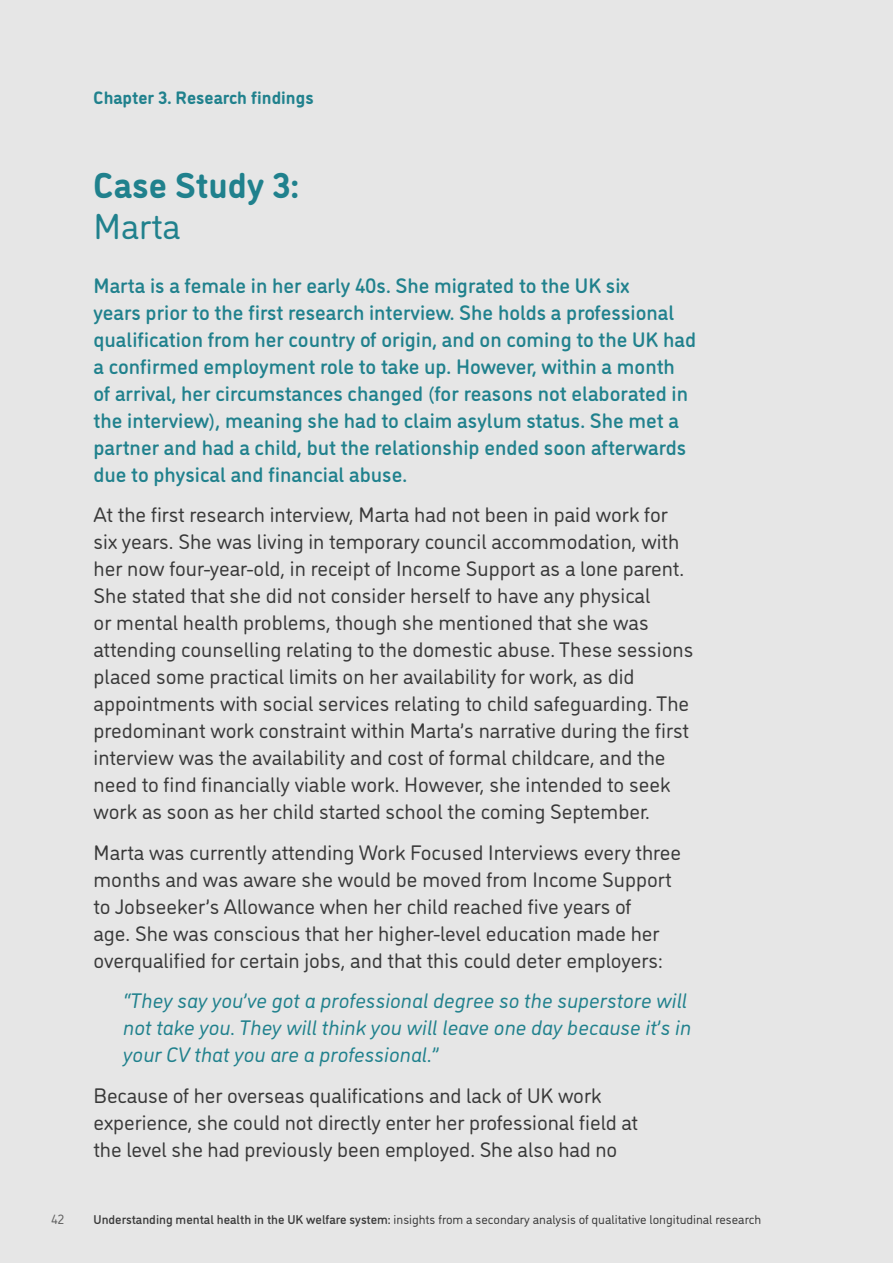
<style>
.page{position:relative;width:893px;height:1263px;background:#e6e6e6}
.page>*{position:absolute;margin:0;border:0;box-sizing:border-box;transform-origin:0 0}
.Subheading_2_-_space_after{font:700 36px "DI Nosaur";color:#20818d}
.Subheading_3_-_space_after{font:36px "DI Nosaur";color:#20818d}
.t1{font:21px/27px "DI Nosaur";color:#393939}
.Case_study_-_intro{font:500 21px/27px "DI Nosaur";color:#20818d}
.t2{font:italic 21px/27px "DI Nosaur";color:#20818d}
.t3{font:700 18px "DI Nosaur";color:#20818d}
.t4{font:13.5px "DI Nosaur";color:#616161}
.t5{font:12.75px "DI Nosaur";color:#393939}
.s1{font-weight:500}
</style>
<div class="page">
<p class="t3" style="left:94px;top:84px;width:222px">Chapter 3. Research findings</p>
<p class="Subheading_2_-_space_after" style="left:94px;top:158px;width:207px">Case Study 3:</p>
<p class="Subheading_3_-_space_after" style="left:94px;top:200px;width:89px">Marta</p>
<p class="Case_study_-_intro" style="left:94px;top:270px;width:604px">Marta is a female in her early 40s. She migrated to the UK six<br>years prior to the first research interview. She holds a professional qualification from her country of origin, and on coming to the UK had a confirmed employment role to take up. However, within a month of arrival, her circumstances changed (for reasons not elaborated in the interview), meaning she had to claim asylum status. She met a partner and had a child, but the relationship ended soon afterwards due to physical and financial abuse.</p>
<p class="t1" style="left:94px;top:500px;width:601px">At the first research interview, Marta had not been in paid work for six years. She was living in temporary council accommodation, with her now four-year-old, in receipt of Income Support as a lone parent.<br>She stated that she did not consider herself to have any physical<br>or mental health problems, though she mentioned that she was attending counselling relating to the domestic abuse. These sessions placed some practical limits on her availability for work, as did appointments with social services relating to child safeguarding. The predominant work constraint within Marta’s narrative during the first interview was the availability and cost of formal childcare, and the need to find financially viable work. However, she intended to seek work as soon as her child started school the coming September.</p>
<p class="t1" style="left:94px;top:837px;width:589px">Marta was currently attending Work Focused Interviews every three months and was aware she would be moved from Income Support to Jobseeker’s Allowance when her child reached five years of<br>age. She was conscious that her higher-level education made her overqualified for certain jobs, and that this could deter employers:</p>
<p class="t2" style="left:123px;top:986px;width:569px">“They say you’ve got a professional degree so the superstore will not take you. They will think you will leave one day because it’s in your CV that you are a professional.”</p>
<p class="t1" style="left:94px;top:1080px;width:546px">Because of her overseas qualifications and lack of UK work experience, she could not directly enter her professional field at the level she had previously been employed. She also had no</p>
<p class="t4" style="left:51px;top:1210px;width:14px">42</p>
<p class="t5" style="left:94px;top:1210px;width:669px"><span class="s1">Understanding mental health in the UK welfare system:</span> insights from a secondary analysis of qualitative longitudinal research</p>
</div>
